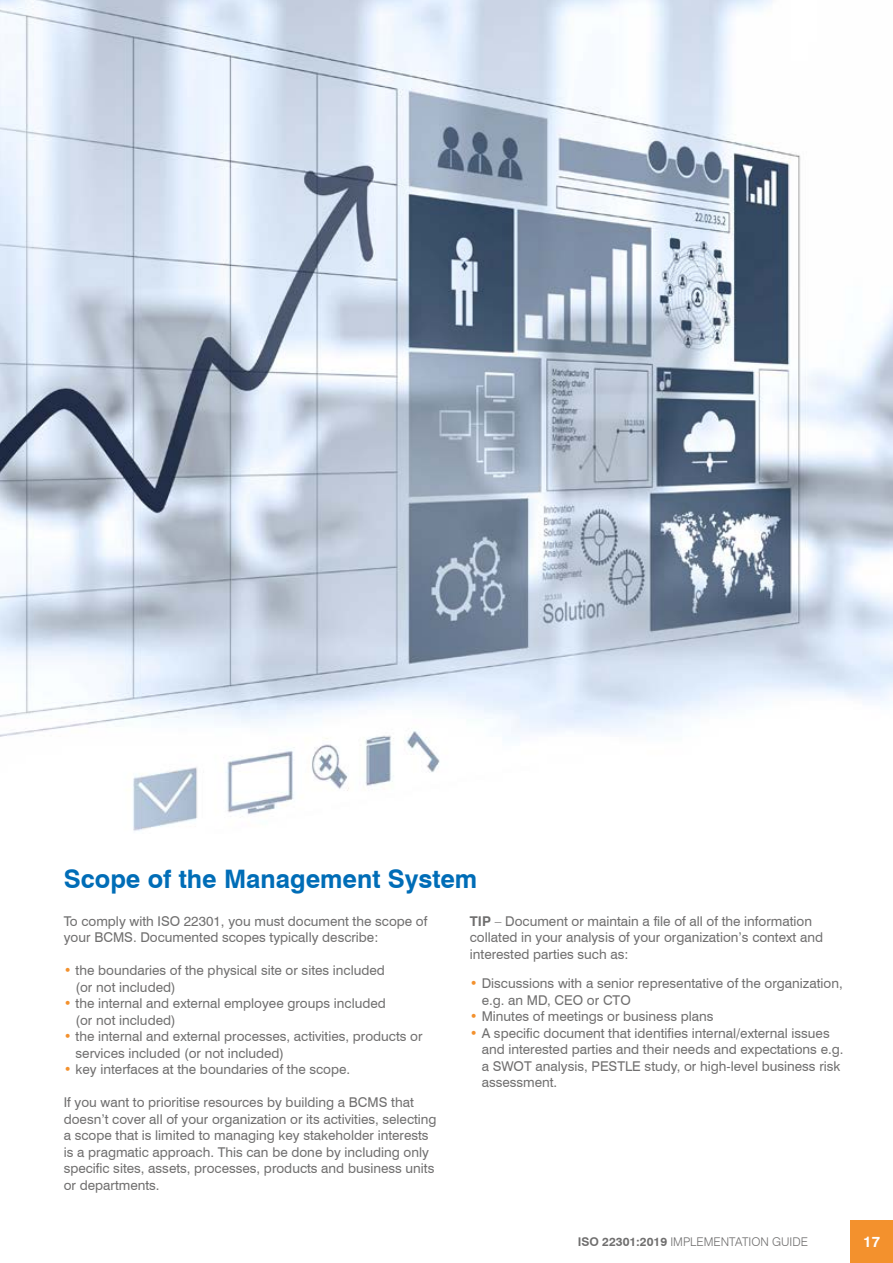
<style>
.page{position:relative;width:893px;height:1263px;background:#fff}
.page>*{position:absolute;margin:0;border:0;box-sizing:border-box;transform-origin:0 0}
.t1{font:700 25.5px "Swiss 721 BT";color:#006db7}
.t2{font:700 15px "Swiss 721 BT";color:#fff}
.t3{font:13.5px/16.5px "Swiss 721 BT";color:#706f6f}
.t4{font:300 12px "Swiss 721 BT";color:#706f6f}
.s1{font-weight:700;color:#f3912d}
.s2{font-weight:700}
</style>
<div class="page">
<div style="left:850px;top:1220px;width:43px;height:43px;background:#f3912d"></div>
<img style="left:0;top:0;width:893px;height:831px">
<h1 class="t1" style="left:64px;top:864px;width:415px">Scope of the Management System</h1>
<p class="t3" style="left:64px;top:913px;width:365px">To comply with ISO 22301, you must document the scope of your BCMS. Documented scopes typically describe:</p>
<p class="t3" style="left:76px;top:962px;width:311px;text-indent:-12px"><span class="s1">•</span> the boundaries of the physical site or sites included (or not included)</p>
<p class="t3" style="left:76px;top:995px;width:312px;text-indent:-12px"><span class="s1">•</span> the internal and external employee groups included (or not included)</p>
<p class="t3" style="left:76px;top:1028px;width:348px;text-indent:-12px"><span class="s1">•</span> the internal and external processes, activities, products or services included (or not included)</p>
<p class="t3" style="left:64px;top:1061px;width:288px"><span class="s1">•</span> key interfaces at the boundaries of the scope.</p>
<p class="t3" style="left:64px;top:1094px;width:374px">If you want to prioritise resources by building a BCMS that doesn’t cover all of your organization or its activities, selecting a scope that is limited to managing key stakeholder interests is a pragmatic approach. This can be done by including only specific sites, assets, processes, products and business units or departments.</p>
<p class="t3" style="left:470px;top:912px;width:355px"><span class="s2">TIP</span> – Document or maintain a file of all of the information collated in your analysis of your organization’s context and interested parties such as:</p>
<p class="t3" style="left:482px;top:975px;width:363px;text-indent:-12px"><span class="s1">•</span> Discussions with a senior representative of the organization, e.g. an MD, CEO or CTO</p>
<p class="t3" style="left:470px;top:1008px;width:245px"><span class="s1">•</span> Minutes of meetings or business plans</p>
<p class="t3" style="left:482px;top:1024px;width:363px;text-indent:-12px"><span class="s1">•</span> A specific document that identifies internal/external issues and interested parties and their needs and expectations e.g. a SWOT analysis, PESTLE study, or high-level business risk assessment.</p>
<p class="t4" style="left:578px;top:1235px;width:232px"><span class="s2">ISO 22301:2019</span> IMPLEMENTATION GUIDE</p>
<p class="t2" style="left:863px;top:1233px;width:19px">17</p>
</div>
